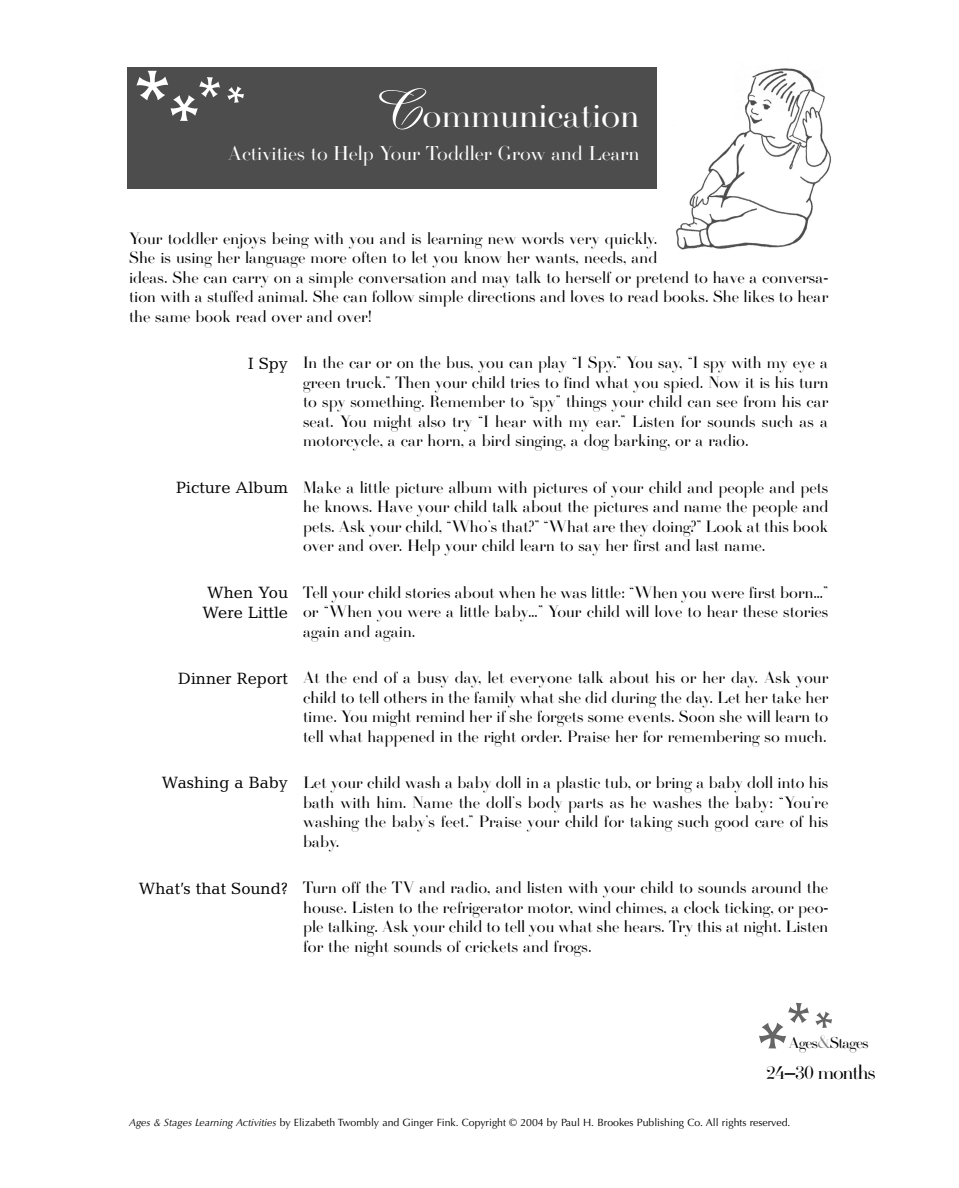
<style>
.page{position:relative;width:959px;height:1188px;background:#fff}
.page>*{position:absolute;margin:0;border:0;box-sizing:border-box;transform-origin:0 0}
.t1{font:112.5px "Friz Quadrata";color:#fff}
.t2{font:37.5px "Firmin Didot";color:#fff}
.t3{font:21px "Firmin Didot";color:#fff}
.t4{font:21px "Firmin Didot";letter-spacing:-.045em;color:#000}
.t5{font:17.25px/19.5px "Firmin Didot";color:#000;text-align:justify}
.t6{font:16.5px/19.8px "Candida";color:#000}
.t7{font:16.5px "Firmin Didot";letter-spacing:-.045em;color:#000}
.t8{font:10.5px "Optima";color:#000}
.s1{font-family:"Boulevard";font-size:52.5px}
.s2{font-size:19.5px;color:#808080}
.s3{font-style:italic}
</style>
<div class="page">
<div style="left:128px;top:68px;width:529px;height:121px;background:#4d4d4d"></div>
<img style="left:676px;top:68px;width:155px;height:182px">
<h1 class="t1" style="left:129px;top:69px;width:49px">*</h1>
<h2 class="t2" style="left:373px;top:100px;width:267px"><span class="s1">C</span>ommunication</h2>
<p class="t3" style="left:228px;top:145px;width:413px">Activities to Help Your Toddler Grow and Learn</p>
<p class="t5" style="left:129px;top:232px;width:700px;text-align:left">Your toddler enjoys being with you and is learning new words very quickly.<br>She is using her language more often to let you know her wants, needs, and<br>ideas. She can carry on a simple conversation and may talk to herself or pretend to have a conversa&shy;tion with a stuffed animal. She can follow simple directions and loves to read books. She likes to hear the same book read over and over!</p>
<p class="t5" style="left:303px;top:357px;width:527px">In the car or on the bus, you can play “I Spy.” You say, “I spy with my eye a green truck.” Then your child tries to find what you spied. Now it is his turn to spy something. Remember to “spy” things your child can see from his car seat. You might also try “I hear with my ear.” Listen for sounds such as a motorcycle, a car horn, a bird singing, a dog barking, or a radio.</p>
<p class="t5" style="left:303px;top:481px;width:527px">Make a little picture album with pictures of your child and people and pets he knows. Have your child talk about the pictures and name the people and pets. Ask your child, “Who’s that?” “What are they doing?” Look at this book over and over. Help your child learn to say her first and last name.</p>
<p class="t5" style="left:303px;top:586px;width:527px">Tell your child stories about when he was little: “When you were first born…” or “When you were a little baby…” Your child will love to hear these stories again and again.</p>
<p class="t5" style="left:303px;top:672px;width:527px">At the end of a busy day, let everyone talk about his or her day. Ask your child to tell others in the family what she did during the day. Let her take her time. You might remind her if she forgets some events. Soon she will learn to tell what happened in the right order. Praise her for remembering so much.</p>
<p class="t5" style="left:303px;top:777px;width:527px">Let your child wash a baby doll in a plastic tub, or bring a baby doll into his bath with him. Name the doll’s body parts as he washes the baby: “You’re washing the baby’s feet.” Praise your child for taking such good care of his baby.</p>
<p class="t5" style="left:303px;top:882px;width:526px">Turn off the TV and radio, and listen with your child to sounds around the house. Listen to the refrigerator motor, wind chimes, a clock ticking, or peo&shy;ple talking. Ask your child to tell you what she hears. Try this at night. Listen for the night sounds of crickets and frogs.</p>
<p class="t6" style="left:248px;top:355px;width:41px">I Spy</p>
<p class="t6" style="left:176px;top:480px;width:113px">Picture Album</p>
<p class="t6" style="left:202px;top:584px;width:87px">When You<br>Were Little</p>
<p class="t6" style="left:178px;top:670px;width:111px">Dinner Report</p>
<p class="t6" style="left:162px;top:774px;width:128px">Washing a Baby</p>
<p class="t6" style="left:139px;top:880px;width:151px">What’s that Sound?</p>
<p class="t7" style="left:789px;top:1036px;width:81px">Ages<span class="s2">&amp;</span>Stages</p>
<p class="t4" style="left:766px;top:1064px;width:111px">24–30 months</p>
<p class="t8" style="left:129px;top:1118px;width:663px"><span class="s3">Ages &amp; Stages Learning Activities</span> by Elizabeth Twombly and Ginger Fink. Copyright © 2004 by Paul H. Brookes Publishing Co. All rights reserved.</p>
</div>
